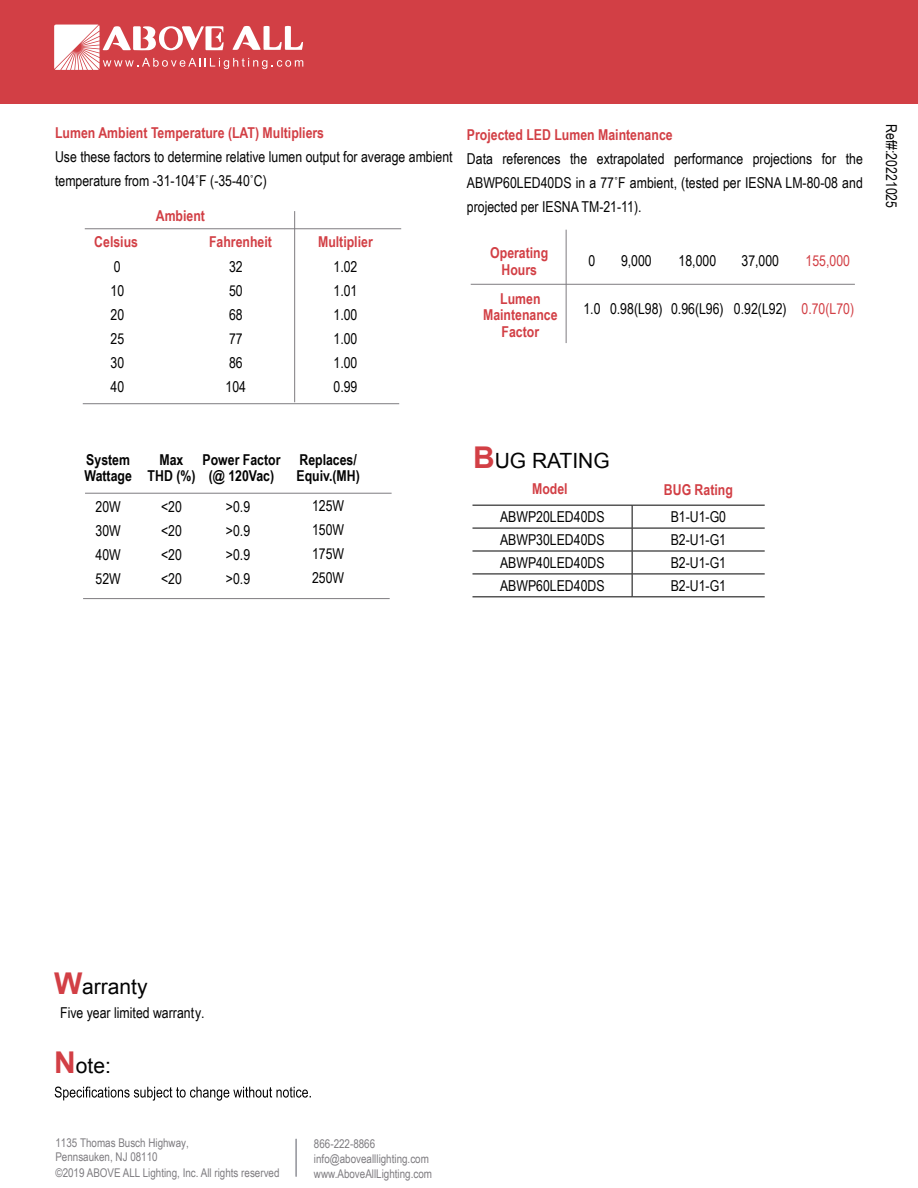
<style>
.page{position:relative;width:918px;height:1188px;background:#fff}
.page>*{position:absolute;margin:0;border:0;box-sizing:border-box;transform-origin:0 0}
.t1{font:21px "Arial";color:#030303}
.t2{font:15px/24px "Arial Narrow";color:#030303;text-align:justify}
.t3{font:700 15px/16.5px "Arial Narrow";color:#d23f45;text-align:center}
.t4{font:700 15px/16.5px "Arial Narrow";color:#030303}
.t5{font:15px "Arial Narrow";color:#d23f45}
.t6{font:12px/15px "Arial Narrow";color:#7e7c80}
.s1{font-weight:700;font-size:30px;color:#d23f45}
</style>
<div class="page">
<hr style="left:471px;top:284px;width:384px;height:1px;background:#7e7c80">
<hr style="left:85px;top:228px;width:316px;height:1px;background:#7e7c80">
<hr style="left:83px;top:403px;width:316px;height:1px;background:#7e7c80">
<hr style="left:294px;top:211px;width:1px;height:191px;background:#7e7c80">
<hr style="left:566px;top:230px;width:1px;height:113px;background:#7e7c80">
<hr style="left:85px;top:493px;width:307px;height:1px;background:#7e7c80">
<hr style="left:83px;top:598px;width:307px;height:1px;background:#7e7c80">
<svg style="left:55px;top:1087px;width:256px;height:14px"></svg>
<hr style="left:472px;top:505px;width:160px;height:1px;background:#030303">
<hr style="left:632px;top:505px;width:133px;height:1px;background:#030303">
<hr style="left:472px;top:528px;width:160px;height:1px;background:#030303">
<hr style="left:632px;top:528px;width:133px;height:1px;background:#030303">
<hr style="left:472px;top:551px;width:160px;height:1px;background:#030303">
<hr style="left:632px;top:551px;width:133px;height:1px;background:#030303">
<hr style="left:472px;top:574px;width:160px;height:1px;background:#030303">
<hr style="left:632px;top:574px;width:133px;height:1px;background:#030303">
<svg style="left:632px;top:506px;width:1px;height:90px"></svg>
<hr style="left:472px;top:596px;width:160px;height:1px;background:#030303">
<hr style="left:632px;top:596px;width:133px;height:1px;background:#030303">
<div style="left:0;top:2px;width:14px;height:101px;background:#d23f45"></div>
<div style="left:0;top:0;width:918px;height:102px;background:#d23f45"></div>
<svg style="left:54px;top:25px;width:249px;height:45px"></svg>
<hr style="left:296px;top:1139px;width:1px;height:38px;background:#8e9097">
<p class="t3" style="left:55px;top:124px;width:271px">Lumen Ambient Temperature (LAT) Multipliers</p>
<p class="t2" style="left:55px;top:144px;width:399px">Use these factors to determine relative lumen output for average ambient temperature from -31-104˚F (-35-40˚C)</p>
<p class="t3" style="left:156px;top:206px;width:51px">Ambient</p>
<p class="t3" style="left:94px;top:232px;width:45px">Celsius</p>
<p class="t3" style="left:209px;top:232px;width:64px">Fahrenheit</p>
<p class="t3" style="left:318px;top:232px;width:56px">Multiplier</p>
<p class="t2" style="left:111px;top:254px;width:15px;text-align:left">0<br>10<br>20<br>25<br>30<br>40</p>
<p class="t2" style="left:226px;top:254px;width:22px;text-align:left">32<br>50<br>68<br>77<br>86<br>104</p>
<p class="t2" style="left:334px;top:254px;width:25px">1.02<br>1.01<br>1.00<br>1.00<br>1.00<br>0.99</p>
<p class="t3" style="left:467px;top:126px;width:207px">Projected LED Lumen Maintenance</p>
<p class="t2" style="left:467px;top:146px;width:397px">Data references the extrapolated performance projections for the ABWP60LED40DS in a 77˚F ambient, (tested per IESNA LM-80-08 and projected per IESNA TM-21-11).</p>
<p class="t3" style="left:490px;top:244px;width:60px">Operating<br>Hours</p>
<p class="t3" style="left:483px;top:290px;width:76px">Lumen<br>Maintenance<br>Factor</p>
<p class="t2" style="left:589px;top:248px;width:8px">0</p>
<p class="t2" style="left:583px;top:296px;width:19px">1.0</p>
<p class="t2" style="left:621px;top:248px;width:32px">9,000</p>
<p class="t2" style="left:610px;top:296px;width:54px">0.98(L98)</p>
<p class="t2" style="left:679px;top:248px;width:39px">18,000</p>
<p class="t2" style="left:671px;top:296px;width:54px">0.96(L96)</p>
<p class="t2" style="left:741px;top:248px;width:39px">37,000</p>
<p class="t2" style="left:734px;top:296px;width:54px">0.92(L92)</p>
<p class="t5" style="left:806px;top:250px;width:46px">155,000</p>
<p class="t5" style="left:802px;top:298px;width:54px">0.70(L70)</p>
<p class="t4" style="left:85px;top:450px;width:49px">System<br>Wattage</p>
<p class="t4" style="left:148px;top:450px;width:49px;text-align:center">Max<br>THD (%)</p>
<p class="t4" style="left:203px;top:450px;width:79px;text-align:center">Power Factor (@ 120Vac)</p>
<p class="t2" style="left:96px;top:494px;width:27px">20W 30W 40W 52W</p>
<p class="t2" style="left:161px;top:494px;width:22px">&lt;20 &lt;20 &lt;20 &lt;20</p>
<p class="t2" style="left:226px;top:494px;width:26px">&gt;0.9 &gt;0.9 &gt;0.9 &gt;0.9</p>
<h1 class="t1" style="left:473px;top:446px;width:138px"><span class="s1">B</span>UG RATING</h1>
<p class="t4" style="left:297px;top:450px;width:65px">Replaces/<br>Equiv.(MH)</p>
<p class="t2" style="left:312px;top:493px;width:34px">125W 150W 175W 250W</p>
<p class="t2" style="left:500px;top:504px;width:106px">ABWP20LED40DS</p>
<p class="t2" style="left:671px;top:504px;width:57px">B1-U1-G0</p>
<p class="t3" style="left:532px;top:480px;width:37px">Model</p>
<p class="t3" style="left:664px;top:481px;width:71px">BUG Rating</p>
<p class="t2" style="left:500px;top:527px;width:106px">ABWP30LED40DS</p>
<p class="t2" style="left:671px;top:527px;width:57px">B2-U1-G1</p>
<p class="t2" style="left:500px;top:550px;width:106px">ABWP40LED40DS</p>
<p class="t2" style="left:671px;top:550px;width:57px">B2-U1-G1</p>
<p class="t2" style="left:500px;top:573px;width:106px">ABWP60LED40DS</p>
<p class="t2" style="left:671px;top:573px;width:57px">B2-U1-G1</p>
<p class="t2" style="left:904px;top:124px;width:86px;rotate:90deg">Ref#:20221025</p>
<h1 class="t1" style="left:54px;top:972px;width:95px"><span class="s1">W</span>arranty</h1>
<p class="t2" style="left:60px;top:1000px;width:146px">Five year limited warranty.</p>
<h1 class="t1" style="left:54px;top:1052px;width:58px"><span class="s1">N</span>ote:</h1>
<p class="t6" style="left:55px;top:1135px;width:135px;line-height:14.4px">1135 Thomas Busch Highway,<br>Pennsauken, NJ 08110</p>
<p class="t6" style="left:55px;top:1164px;width:226px">©2019 ABOVE ALL Lighting, Inc. All rights reserved</p>
<p class="t6" style="left:314px;top:1136px;width:120px">866-222-8866 info@abovealllighting.com www.AboveAllLighting.com</p>
</div>
